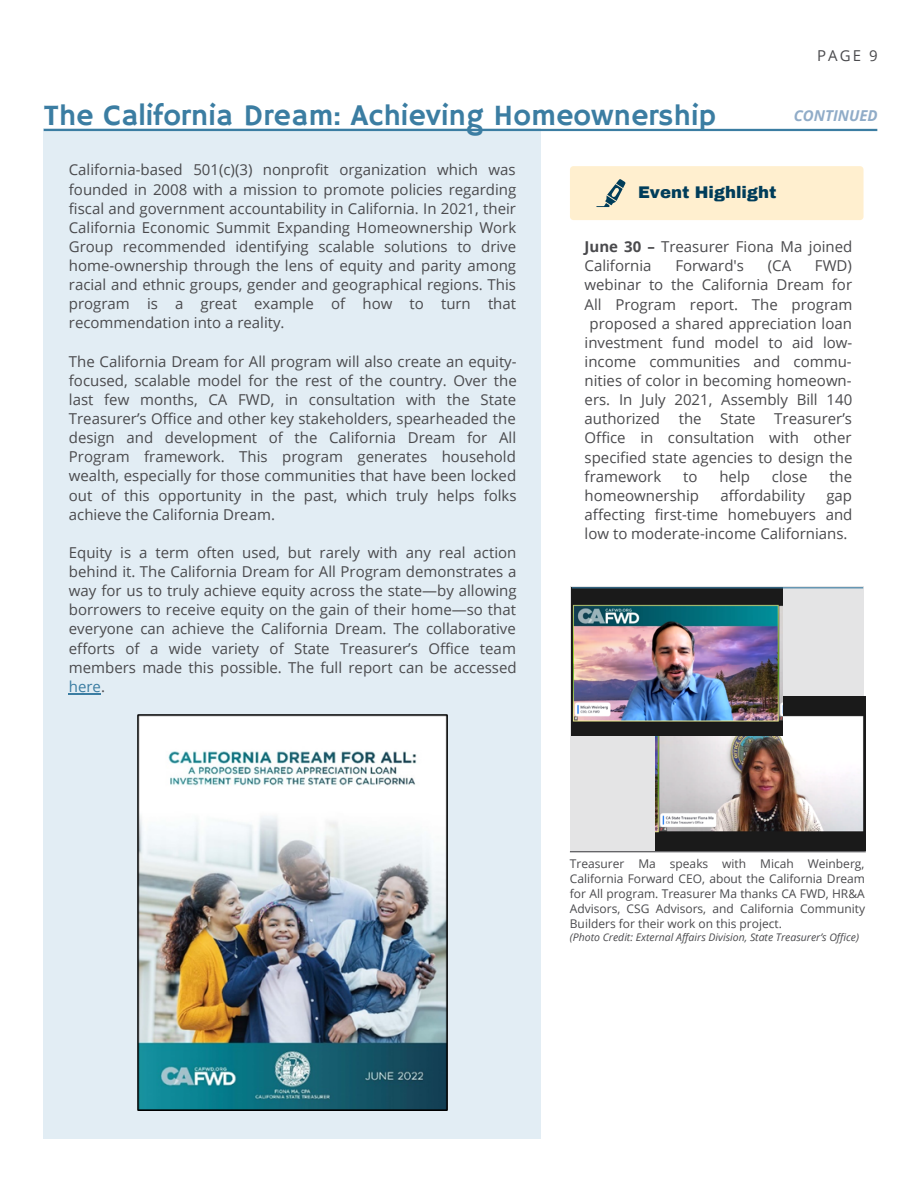
<style>
.page{position:relative;width:918px;height:1188px;background:#fff}
.page>*{position:absolute;margin:0;border:0;box-sizing:border-box;transform-origin:0 0}
.t1{font:30px "Hammersmith One";color:#3b7da2}
.t2{font:900 16.5px "Archivo";color:#003d5a}
.t3{font:15px/19px "Open Sans";color:#4a4a4d;text-align:justify}
.t4{font:italic 700 15px "Open Sans";color:#90acc8}
.t5{font:12px/14.9px "Open Sans";color:#4a4a4d;text-align:justify}
.t6{font:italic 10.5px "Open Sans";color:#4a4a4d}
.s1{color:#3b7da2}
.s2{font-weight:700}
</style>
<div class="page">
<div style="left:44px;top:129px;width:497px;height:1010px;background:#e2edf4"></div>
<hr style="left:44px;top:129px;width:833px;height:2px;background:#3b7da2">
<hr style="left:69px;top:693px;width:32px;height:1px;background:#3b7da2">
<img style="left:137px;top:715px;width:311px;height:396px">
<div style="left:570px;top:166px;width:294px;height:54px;background:#ffefcf;border-radius:4px"></div>
<svg style="left:596px;top:179px;width:30px;height:28px"></svg>
<div style="left:570px;top:587px;width:294px;height:265px;background:#e4e4e5"></div>
<img style="left:655px;top:696px;width:210px;height:155px">
<img style="left:572px;top:588px;width:210px;height:148px">
<hr style="left:572px;top:587px;width:291px;height:1px;background:#3b7da2">
<hr style="left:570px;top:851px;width:296px;height:1px;background:#4a4a4d">
<p class="t3" style="left:817px;top:46px;width:62px">PAGE 9</p>
<h2 class="t1" style="left:44px;top:98px;width:674px">The California Dream: Achieving Homeownership</h2>
<p class="t4" style="left:794px;top:105px;width:86px">CONTINUED</p>
<p class="t3" style="left:69px;top:160px;width:449px">California-based 501(c)(3) nonprofit organization which was founded in 2008 with a mission to promote policies regarding fiscal and government accountability in California. In 2021, their California Economic Summit Expanding Homeownership Work Group recommended identifying scalable solutions to drive home-ownership through the lens of equity and parity among racial and ethnic groups, gender and geographical regions. This program is a great example of how to turn that recommendation into a reality.</p>
<p class="t3" style="left:69px;top:351px;width:449px">The California Dream for All program will also create an equity&shy;focused, scalable model for the rest of the country. Over the last few months, CA FWD, in consultation with the State Treasurer’s Office and other key stakeholders, spearheaded the design and development of the California Dream for All Program framework. This program generates household wealth, especially for those communities that have been locked out of this opportunity in the past, which truly helps folks achieve the California Dream.</p>
<p class="t3" style="left:69px;top:543px;width:449px">Equity is a term often used, but rarely with any real action behind it. The California Dream for All Program demonstrates a way for us to truly achieve equity across the state—by allowing borrowers to receive equity on the gain of their home—so that everyone can achieve the California Dream. The collaborative efforts of a wide variety of State Treasurer’s Office team members made this possible. The full report can be accessed <span class="s1">here</span>.</p>
<p class="t2" style="left:638px;top:184px;width:140px">Event Highlight</p>
<p class="t3" style="left:585px;top:237px;width:269px"><span class="s2">June 30 –</span> Treasurer Fiona Ma joined<br>California</p>
<p class="t3" style="left:675px;top:256px;width:70px">Forward's</p>
<p class="t3" style="left:768px;top:256px;width:25px">(CA</p>
<p class="t3" style="left:815px;top:256px;width:38px">FWD)</p>
<p class="t3" style="left:585px;top:275px;width:269px">webinar to the California Dream for</p>
<p class="t3" style="left:585px;top:294px;width:269px">All Program report. The program</p>
<p class="t3" style="left:590px;top:313px;width:264px">proposed a shared appreciation loan</p>
<p class="t3" style="left:585px;top:332px;width:269px">investment fund model to aid low-</p>
<p class="t3" style="left:585px;top:352px;width:269px">income communities and commu-</p>
<p class="t3" style="left:585px;top:371px;width:269px">nities of color in becoming homeown-</p>
<p class="t3" style="left:585px;top:390px;width:269px">ers. In July 2021, Assembly Bill 140</p>
<p class="t3" style="left:585px;top:409px;width:269px">authorized the State Treasurer’s</p>
<p class="t3" style="left:585px;top:428px;width:269px">Office in consultation with other</p>
<p class="t3" style="left:585px;top:447px;width:269px">specified state agencies to design the</p>
<p class="t3" style="left:585px;top:466px;width:78px">framework</p>
<p class="t3" style="left:683px;top:466px;width:16px">to</p>
<p class="t3" style="left:719px;top:466px;width:32px">help</p>
<p class="t3" style="left:772px;top:466px;width:37px">close</p>
<p class="t3" style="left:829px;top:466px;width:24px">the</p>
<p class="t3" style="left:585px;top:485px;width:116px">homeownership</p>
<p class="t3" style="left:720px;top:485px;width:86px">affordability</p>
<p class="t3" style="left:585px;top:485px;width:269px;text-indent:242px">gap affecting first-time homebuyers and low to moderate-income Californians.</p>
<p class="t5" style="left:570px;top:856px;width:297px">Treasurer Ma speaks with Micah Weinberg, California Forward CEO, about the California Dream for All program. Treasurer Ma thanks CA FWD, HR&amp;A Advisors, CSG Advisors, and California Community Builders for their work on this project.</p>
<p class="t6" style="left:570px;top:930px;width:291px">(Photo Credit: External Affairs Division, State Treasurer’s Office)</p>
</div>
